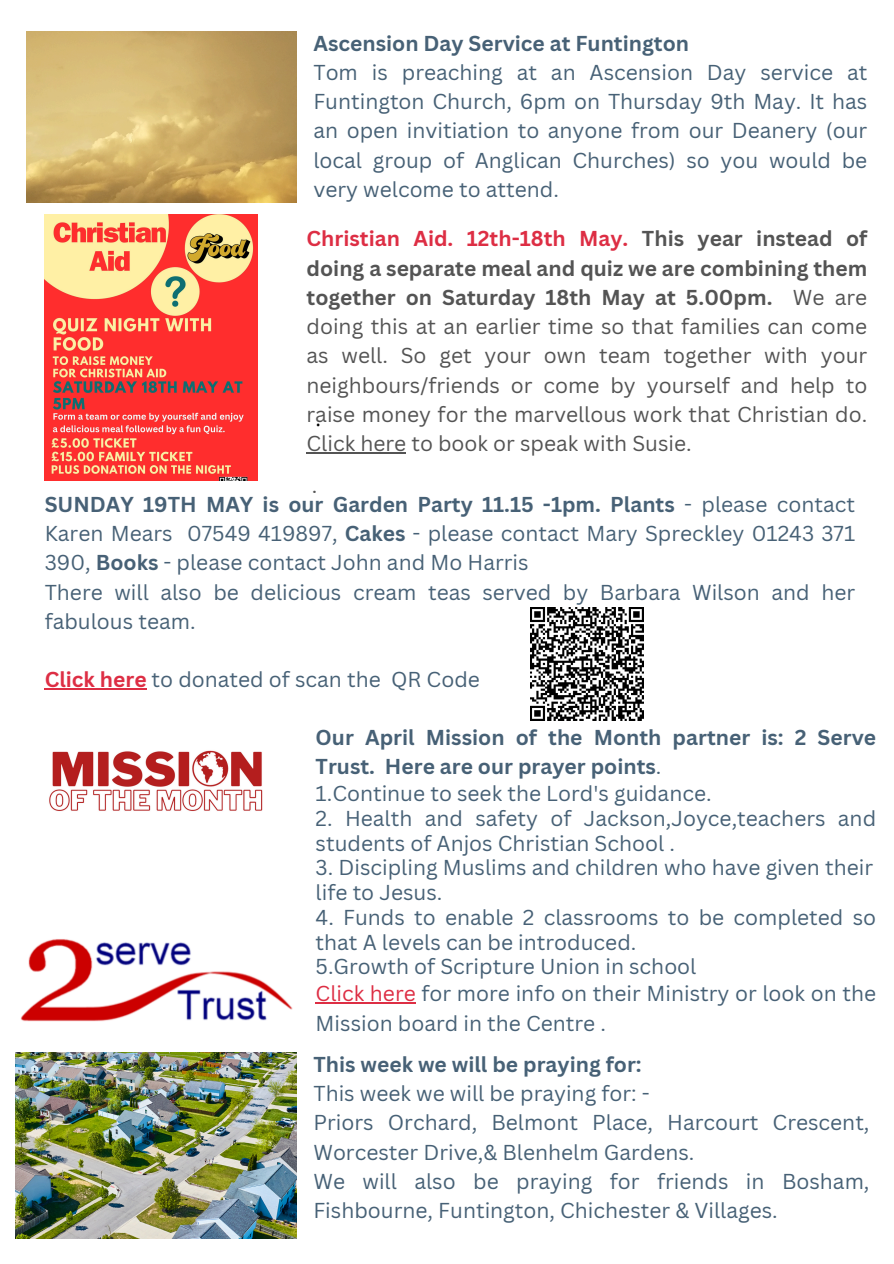
<style>
.page{position:relative;width:894px;height:1264px;background:#fff}
.page>*{position:absolute;margin:0;border:0;box-sizing:border-box;transform-origin:0 0}
.t1{font:21px/29.2px "Canva Sans";color:#476176}
.t2{font:21px/29.2px "Canva Sans";color:#545454;text-align:justify}
.t3{font:700 21px/29.2px "Canva Sans";color:#476176}
.t4{font:21px "Open Sans";color:#000}
.s1{font-weight:700}
.s2{font-weight:700;color:#dd2e44}
.s3{font-weight:400}
.s4{color:#dd2e44}
</style>
<div class="page">
<img style="left:15px;top:1052px;width:281px;height:186px">
<img style="left:49px;top:750px;width:214px;height:61px">
<img style="left:20px;top:939px;width:273px;height:83px">
<img style="left:27px;top:31px;width:270px;height:171px">
<img style="left:45px;top:214px;width:212px;height:266px">
<img style="left:530px;top:607px;width:113px;height:113px">
<hr style="left:315px;top:1002px;width:101px;height:1px;background:#dd2e44">
<hr style="left:306px;top:452px;width:100px;height:1px;background:#545454">
<hr style="left:45px;top:688px;width:102px;height:1px;background:#dd2e44">
<h1 class="t1" style="left:313px;top:28px;width:555px"><span class="s1">Ascension Day Service at Funtington<br></span>Tom is preaching at an Ascension Day service at Funtington Church, 6pm on Thursday 9th May. It has an open invitiation to anyone from our Deanery (our local group of Anglican Churches) so you would be very welcome to attend.</h1>
<p class="t2" style="left:306px;top:224px;width:562px"><span class="s2">Christian Aid. 12th-18th May.</span> <span class="s1">This year instead of doing a separate meal and quiz we are combining them together on Saturday 18th May at 5.00pm.</span> We are doing this at an earlier time so that families can come as well. So get your own team together with your neighbours/friends or come by yourself and help to raise money for the marvellous work that Christian do.<br>Click here to book or speak with Susie.</p>
<p class="t2" style="left:311px;top:470px;width:7px">.</p>
<p class="t1" style="left:45px;top:489px;width:811px"><span class="s1">SUNDAY 19TH MAY is our Garden Party 11.15 -1pm. Plants</span> - please contact Karen Mears 07549 419897, <span class="s1">Cakes</span> - please contact Mary Spreckley 01243 371<br>390, <span class="s1">Books</span> - please contact John and Mo Harris<br>There will also be delicious cream teas served by Barbara Wilson and her fabulous team.</p>
<p class="t4" style="left:315px;top:403px;width:7px">.</p>
<h1 class="t1" style="left:45px;top:664px;width:436px"><span class="s2">Click here</span> to donated of scan the QR Code</h1>
<h1 class="t3" style="left:315px;top:722px;width:562px">Our April Mission of the Month partner is: 2 Serve<br>Trust. Here are our prayer points<span class="s3">.</span></h1>
<h1 class="t1" style="left:315px;top:778px;width:397px">1.Continue to seek the Lord's guidance.</h1>
<h1 class="t1" style="left:315px;top:805px;width:562px;line-height:24.8px">2. Health and safety of Jackson,Joyce,teachers and students of Anjos Christian School .</h1>
<h1 class="t1" style="left:315px;top:854px;width:559px;line-height:24.8px">3. Discipling Muslims and children who have given their life to Jesus.</h1>
<h1 class="t1" style="left:315px;top:904px;width:562px;line-height:24.8px">4. Funds to enable 2 classrooms to be completed so that A levels can be introduced.<br>5.Growth of Scripture Union in school</h1>
<h1 class="t1" style="left:315px;top:978px;width:562px"><span class="s4">Click here</span> for more info on their Ministry or look on the<br>Mission board in the Centre .</h1>
<h1 class="t1" style="left:313px;top:1048px;width:557px"><span class="s1">This week we will be praying for:<br></span>This week we will be praying for: -<br>Priors Orchard, Belmont Place, Harcourt Crescent, Worcester Drive,&amp; Blenhelm Gardens.<br>We will also be praying for friends in Bosham, Fishbourne, Funtington, Chichester &amp; Villages.</h1>
</div>
